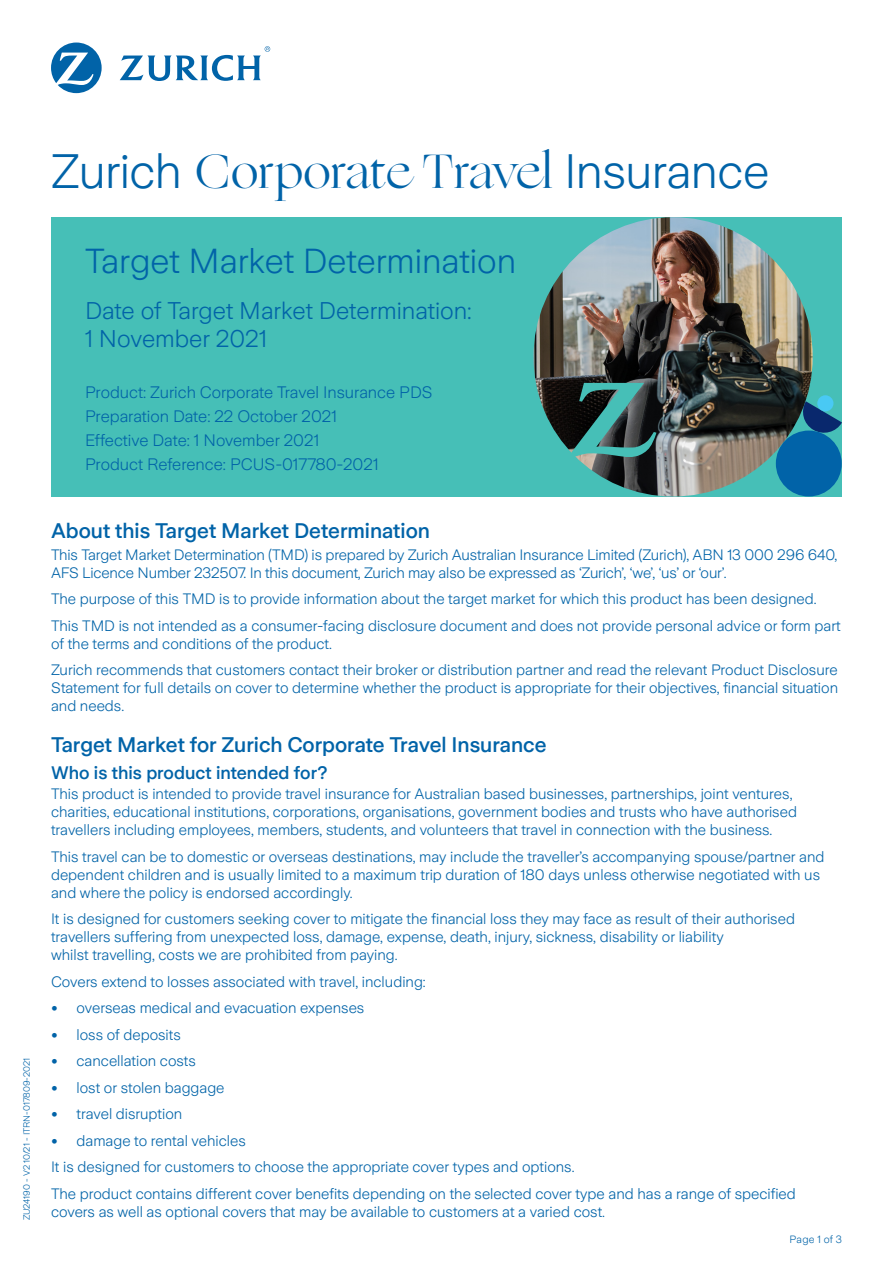
<style>
.page{position:relative;width:893px;height:1263px;background:#fff}
.page>*{position:absolute;margin:0;border:0;box-sizing:border-box;transform-origin:0 0}
.Main_title{font:300 48px "Zurich Sans";letter-spacing:-.01em;color:#0163a8}
.Body_text{font:300 34.5px "Zurich Sans";color:#0163a8}
.Body_text-2{font:300 24px/28.5px "Zurich Sans";color:#0163a8}
.Head_2{font:500 21px "Zurich Sans";color:#0163a8}
.Head_3_12pt{font:500 18px "Zurich Sans";letter-spacing:-.005em;color:#0163a8}
.Body_text-3{font:300 16.5px/24px "Zurich Sans";color:#0163a8}
.Body_text-4{font:300 15px/18px "Zurich Sans";color:#0163a8}
.IUO_SBU_footer{font:300 10.5px "Zurich Sans";letter-spacing:.015em;color:#0163a8}
.Body_text-5{font:300 9px "Zurich Sans";color:#0163a8}
.s1{font-family:"Ogg";font-weight:400}
.s2{font-family:"Frutiger";font-size:13.5px}
</style>
<div class="page">
<div style="left:51px;top:217px;width:791px;height:279px;background:#46bfb7"></div>
<img style="left:533px;top:217px;width:280px;height:279px;border-radius:140px">
<svg style="left:571px;top:383px;width:85px;height:75px"></svg>
<svg style="left:800px;top:401px;width:42px;height:35px"></svg>
<div style="left:776px;top:431px;width:66px;height:65px;background:#0163a8;border-radius:50%"></div>
<div style="left:817px;top:395px;width:16px;height:16px;background:#49c9f4;border-radius:50%"></div>
<svg style="left:51px;top:43px;width:51px;height:50px"></svg>
<svg style="left:120px;top:46px;width:150px;height:35px"></svg>
<p class="Body_text-5" style="left:22px;top:1220px;width:164px;rotate:-90deg">ZU24190 - V2 10/21 - ITRN-017809-2021</p>
<p class="Main_title" style="left:51px;top:145px;width:720px">Zurich <span class="s1">Corporate Travel</span> Insurance</p>
<p class="Body_text" style="left:85px;top:243px;width:433px">Target Market Determination</p>
<p class="Body_text-2" style="left:85px;top:297px;width:388px">Date of Target Market Determination:<br>1 November 2021</p>
<p class="Body_text-3" style="left:85px;top:380px;width:349px">Product: Zurich Corporate Travel Insurance PDS</p>
<p class="Body_text-3" style="left:85px;top:404px;width:253px">Preparation Date: 22 October 2021<br>Effective Date: 1 November 2021</p>
<p class="Body_text-3" style="left:85px;top:452px;width:295px">Product Reference: PCUS-017780-2021</p>
<p class="Head_2" style="left:51px;top:519px;width:380px">About this Target Market Determination</p>
<p class="Body_text-4" style="left:51px;top:546px;width:788px">This Target Market Determination (TMD) is prepared by Zurich Australian Insurance Limited (Zurich), ABN 13 000 296 640,<br>AFS Licence Number 232507. In this document, Zurich may also be expressed as ‘Zurich’, ‘we’, ‘us’ or ‘our’.</p>
<p class="Body_text-4" style="left:51px;top:590px;width:767px">The purpose of this TMD is to provide information about the target market for which this product has been designed.</p>
<p class="Body_text-4" style="left:51px;top:617px;width:791px">This TMD is not intended as a consumer-facing disclosure document and does not provide personal advice or form part of the terms and conditions of the product.</p>
<p class="Body_text-4" style="left:51px;top:661px;width:789px;text-align:justify">Zurich recommends that customers contact their broker or distribution partner and read the relevant Product Disclosure Statement for full details on cover to determine whether the product is appropriate for their objectives, financial situation and needs.</p>
<p class="Head_2" style="left:51px;top:734px;width:497px">Target Market for Zurich Corporate Travel Insurance</p>
<p class="Head_3_12pt" style="left:51px;top:763px;width:278px">Who is this product intended for?</p>
<p class="Body_text-4" style="left:51px;top:785px;width:747px">This product is intended to provide travel insurance for Australian based businesses, partnerships, joint ventures, charities, educational institutions, corporations, organisations, government bodies and trusts who have authorised travellers including employees, members, students, and volunteers that travel in connection with the business.</p>
<p class="Body_text-4" style="left:51px;top:847px;width:775px">This travel can be to domestic or overseas destinations, may include the traveller’s accompanying spouse/partner and dependent children and is usually limited to a maximum trip duration of 180 days unless otherwise negotiated with us and where the policy is endorsed accordingly.</p>
<p class="Body_text-4" style="left:51px;top:910px;width:745px">It is designed for customers seeking cover to mitigate the financial loss they may face as result of their authorised travellers suffering from unexpected loss, damage, expense, death, injury, sickness, disability or liability<br>whilst travelling, costs we are prohibited from paying.</p>
<p class="Body_text-4" style="left:51px;top:972px;width:376px">Covers extend to losses associated with travel, including:</p>
<p class="Body_text-4" style="left:51px;top:999px;width:315px"><span class="s2">•</span> overseas medical and evacuation expenses</p>
<p class="Body_text-4" style="left:51px;top:1025px;width:131px"><span class="s2">•</span> loss of deposits</p>
<p class="Body_text-4" style="left:51px;top:1052px;width:146px"><span class="s2">•</span> cancellation costs</p>
<p class="Body_text-4" style="left:51px;top:1079px;width:175px"><span class="s2">•</span> lost or stolen baggage</p>
<p class="Body_text-4" style="left:51px;top:1105px;width:133px"><span class="s2">•</span> travel disruption</p>
<p class="Body_text-4" style="left:51px;top:1132px;width:196px"><span class="s2">•</span> damage to rental vehicles</p>
<p class="Body_text-4" style="left:51px;top:1158px;width:525px">It is designed for customers to choose the appropriate cover types and options.</p>
<p class="Body_text-4" style="left:51px;top:1185px;width:746px">The product contains different cover benefits depending on the selected cover type and has a range of specified covers as well as optional covers that may be available to customers at a varied cost.</p>
<p class="IUO_SBU_footer" style="left:790px;top:1233px;width:54px">Page 1 of 3</p>
</div>
